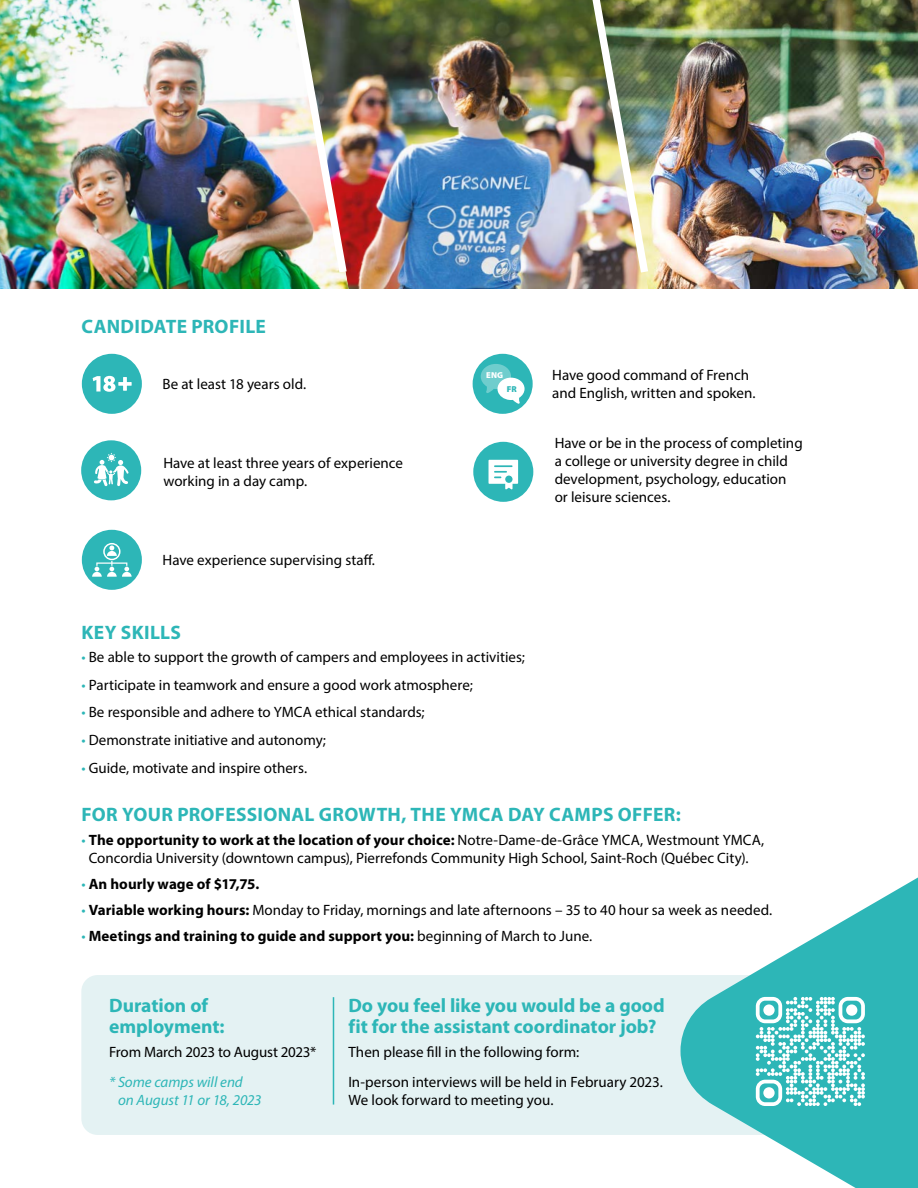
<style>
.page{position:relative;width:918px;height:1188px;background:#fff}
.page>*{position:absolute;margin:0;border:0;box-sizing:border-box;transform-origin:0 0}
.t1{font:700 19.5px/21px "Myriad Pro";color:#2db6b7}
.t2{font:700 19.5px "Myriad Pro";letter-spacing:.02em;color:#2db6b7}
.t3{font:15px/18px "Myriad Pro";color:#000}
.t4{font:700 15px "Myriad Pro";letter-spacing:.005em;color:#000}
.t5{font:italic 15px/18px "Myriad Pro";letter-spacing:-.005em;color:#2db6b7}
.t6{font:900 8.55px "Myriad Pro";color:#fff}
.t7{font:900 8.55px "Myriad Pro";color:#2db6b7}
.s1{color:#2db6b7}
.s2{font-weight:700}
.s3{font-weight:400;color:#2db6b7}
.s4{font-weight:400}
</style>
<div class="page">
<img style="left:651px;top:0;width:267px;height:289px">
<img style="left:368px;top:0;width:283px;height:289px">
<img style="left:0;top:0;width:368px;height:289px">
<img style="left:248px;top:0;width:104px;height:280px">
<img style="left:550px;top:0;width:103px;height:280px">
<div style="left:81px;top:975px;width:810px;height:160px;background:#e4f2f3;border-radius:16px"></div>
<svg style="left:681px;top:877px;width:237px;height:311px;fill:#2db6b7"></svg>
<svg style="left:756px;top:997px;width:109px;height:109px"></svg>
<div style="left:763px;top:1087px;width:12px;height:11px;background:#fff;border-radius:50%"></div>
<hr style="left:333px;top:997px;width:1px;height:108px;background:#2db6b7">
<div style="left:81px;top:440px;width:60px;height:60px;background:#2db6b7;border-radius:50%"></div>
<svg style="left:94px;top:453px;width:35px;height:33px"></svg>
<div style="left:82px;top:354px;width:60px;height:60px;background:#2db6b7;border-radius:50%"></div>
<svg style="left:93px;top:376px;width:38px;height:16px"></svg>
<div style="left:473px;top:442px;width:60px;height:60px;background:#2db6b7;border-radius:50%"></div>
<svg style="left:489px;top:460px;width:29px;height:29px"></svg>
<div style="left:82px;top:530px;width:60px;height:60px;background:#2db6b7;border-radius:50%"></div>
<svg style="left:92px;top:543px;width:40px;height:34px"></svg>
<div style="left:473px;top:354px;width:60px;height:60px;background:#2db6b7;border-radius:50%"></div>
<svg style="left:481px;top:364px;width:44px;height:40px"></svg>
<h1 class="t1" style="left:82px;top:315px;width:186px">CANDIDATE PROFILE</h1>
<p class="t3" style="left:163px;top:375px;width:145px">Be at least 18 years old.</p>
<p class="t3" style="left:552px;top:366px;width:205px">Have good command of French and English, written and spoken.</p>
<p class="t6" style="left:486px;top:370px;width:18px">ENG</p>
<p class="t7" style="left:507px;top:384px;width:11px">FR</p>
<p class="t3" style="left:163px;top:454px;width:241px">Have at least three years of experience working in a day camp.</p>
<p class="t3" style="left:163px;top:551px;width:214px">Have experience supervising staff.</p>
<h1 class="t2" style="left:82px;top:619px;width:101px">KEY SKILLS</h1>
<p class="t3" style="left:81px;top:648px;width:445px"><span class="s1">•</span> Be able to support the growth of campers and employees in activities;</p>
<p class="t3" style="left:81px;top:675px;width:393px"><span class="s1">•</span> Participate in teamwork and ensure a good work atmosphere;</p>
<p class="t3" style="left:81px;top:703px;width:345px"><span class="s1">•</span> Be responsible and adhere to YMCA ethical standards;</p>
<p class="t3" style="left:81px;top:731px;width:246px"><span class="s1">•</span> Demonstrate initiative and autonomy;</p>
<p class="t3" style="left:81px;top:759px;width:227px"><span class="s1">•</span> Guide, motivate and inspire others.</p>
<p class="t3" style="left:555px;top:433px;width:249px">Have or be in the process of completing a college or university degree in child development, psychology, education or leisure sciences.</p>
<h1 class="t1" style="left:82px;top:804px;width:601px">FOR YOUR PROFESSIONAL GROWTH, THE YMCA DAY CAMPS OFFER:</h1>
<p class="t3" style="left:81px;top:830px;width:684px;text-align:center"><span class="s1">•</span> <span class="s2">The opportunity to work at the location of your choice:</span> Notre-Dame-de-Grâce YMCA, Westmount YMCA,<br>Concordia University (downtown campus), Pierrefonds Community High School, Saint-Roch (Québec City).</p>
<p class="t4" style="left:81px;top:874px;width:180px"><span class="s3">•</span> An hourly wage of $17,75.</p>
<p class="t3" style="left:81px;top:901px;width:693px"><span class="s1">•</span> <span class="s2">Variable working hours:</span> Monday to Friday, mornings and late afternoons – 35 to 40 hour sa week as needed.</p>
<p class="t4" style="left:81px;top:926px;width:512px"><span class="s3">•</span> Meetings and training to guide and support you: <span class="s4">beginning of March to June.</span></p>
<h1 class="t1" style="left:109px;top:994px;width:117px">Duration of employment:</h1>
<p class="t3" style="left:109px;top:1042px;width:209px">From March 2023 to August 2023*</p>
<p class="t5" style="left:118px;top:1072px;width:145px;text-indent:-9px">* Some camps will end on August 11 or 18, 2023</p>
<h1 class="t1" style="left:348px;top:994px;width:318px">Do you feel like you would be a good fit for the assistant coordinator job?</h1>
<p class="t3" style="left:348px;top:1037px;width:316px;line-height:29.8px">Then please fill in the following form:<br>In-person interviews will be held in February 2023.</p>
<p class="t3" style="left:348px;top:1090px;width:207px">We look forward to meeting you.</p>
</div>
